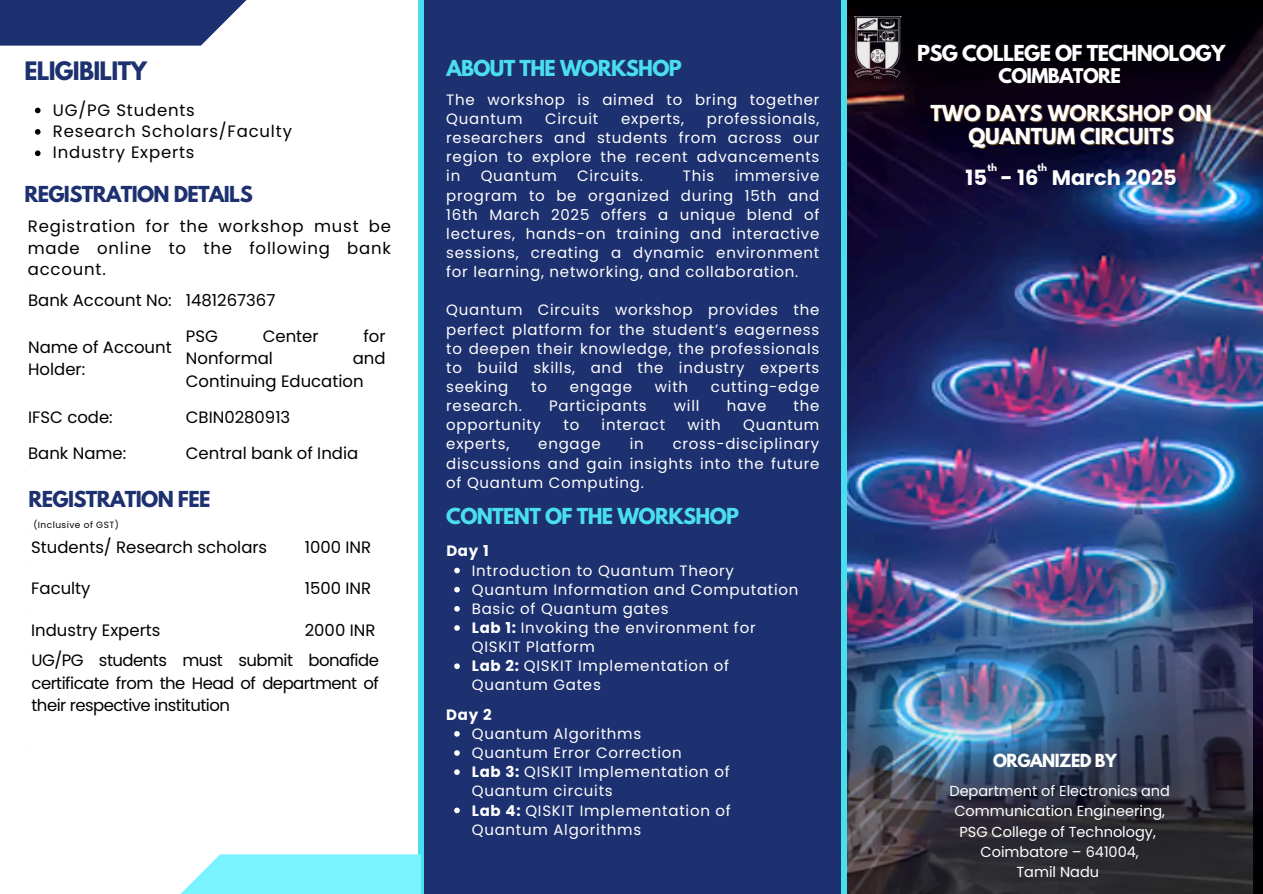
<style>
.page{position:relative;width:1263px;height:894px;background:#fff}
.page>*{position:absolute;margin:0;border:0;box-sizing:border-box;transform-origin:0 0}
.t1{font:700 22.5px "League Spartan";letter-spacing:-.03em;color:#1d306f}
.t2{font:700 21px "Poppins";color:#fff}
.t3{font:700 19.5px "League Spartan";letter-spacing:-.03em;color:#4adfee}
.t4{font:700 19.5px "League Spartan";letter-spacing:-.03em;color:#1d306f}
.t5{font:700 19.5px "League Spartan";letter-spacing:-.005em;color:#fff}
.t6{font:700 19.5px "League Spartan";letter-spacing:-.03em;color:#fff}
.t7{font:700 18px "League Spartan";letter-spacing:-.03em;color:#fff}
.t8{font:16.5px/22.5px "Poppins";color:#000}
.t9{font:16.5px "Poppins";letter-spacing:.05em;color:#000}
.t10{font:700 15.9px "League Spartan";letter-spacing:-.03em;color:#fff}
.t11{font:15px/19.2px "Poppins";letter-spacing:.05em;color:#fff}
.t12{font:700 15px "Poppins";letter-spacing:.05em;color:#fff}
.t13{font:14.55px/20.2px "Poppins";color:#fff;text-align:center}
.t14{font:9px "Poppins";letter-spacing:.05em;color:#000}
.t15{font:700 9px "League Spartan";color:#fff}
.s1{font-weight:700}
</style>
<div class="page">
<svg style="left:0;top:0;width:247px;height:46px;background:#34457d"></svg>
<div style="left:422px;top:0;width:421px;height:893px;background:#1d306f"></div>
<img style="left:847px;top:0;width:416px;height:893px">
<img style="left:847px;top:488px;width:406px;height:405px">
<img style="left:854px;top:17px;width:47px;height:61px">
<svg style="left:35px;top:108px;width:6px;height:5px"></svg>
<svg style="left:35px;top:129px;width:6px;height:6px"></svg>
<svg style="left:35px;top:150px;width:6px;height:6px"></svg>
<div style="left:841px;top:0;width:6px;height:893px;background:#4adfee"></div>
<div style="left:418px;top:0;width:6px;height:893px;background:#4adfee"></div>
<svg style="left:454px;top:567px;width:6px;height:6px"></svg>
<svg style="left:454px;top:586px;width:6px;height:6px"></svg>
<svg style="left:454px;top:606px;width:6px;height:5px"></svg>
<svg style="left:454px;top:625px;width:6px;height:5px"></svg>
<svg style="left:454px;top:663px;width:6px;height:5px"></svg>
<svg style="left:454px;top:731px;width:6px;height:5px"></svg>
<svg style="left:454px;top:750px;width:6px;height:5px"></svg>
<svg style="left:454px;top:769px;width:6px;height:5px"></svg>
<svg style="left:454px;top:807px;width:6px;height:6px"></svg>
<svg style="left:181px;top:854px;width:240px;height:39px;background:#84f4fe"></svg>
<p class="t1" style="left:24px;top:59px;width:124px">ELIGIBILITY</p>
<p class="t9" style="left:53px;top:98px;width:144px">UG/PG Students</p>
<p class="t9" style="left:53px;top:120px;width:241px">Research Scholars/Faculty</p>
<h5 class="t9" style="left:53px;top:141px;width:143px">Industry Experts</h5>
<p class="t4" style="left:24px;top:184px;width:230px">REGISTRATION DETAILS</p>
<h2 class="t8" style="left:28px;top:216px;width:365px;line-height:21.3px;text-align:justify">Registration for the workshop must be made online to the following bank account.</h2>
<h3 class="t8" style="left:28px;top:288px;width:145px">Bank Account No:</h3>
<h6 class="t8" style="left:186px;top:288px;width:91px">1481267367</h6>
<h6 class="t8" style="left:28px;top:336px;width:145px">Name of Account<br>Holder:</h6>
<h3 class="t8" style="left:186px;top:324px;width:34px">PSG</h3>
<h3 class="t8" style="left:263px;top:324px;width:57px">Center</h3>
<h3 class="t8" style="left:363px;top:324px;width:24px">for</h3>
<h3 class="t8" style="left:186px;top:347px;width:89px">Nonformal</h3>
<h3 class="t8" style="left:186px;top:347px;width:201px;text-indent:167px">and<br>Continuing Education</h3>
<h5 class="t8" style="left:28px;top:405px;width:86px">IFSC code:</h5>
<p class="t8" style="left:186px;top:405px;width:106px">CBIN0280913</p>
<p class="t8" style="left:28px;top:441px;width:100px">Bank Name:</p>
<p class="t8" style="left:186px;top:441px;width:174px">Central bank of India</p>
<p class="t4" style="left:28px;top:489px;width:183px">REGISTRATION FEE</p>
<p class="t8" style="left:31px;top:536px;width:238px">Students/ Research scholars</p>
<p class="t8" style="left:305px;top:536px;width:68px">1000 INR</p>
<h3 class="t8" style="left:31px;top:576px;width:61px">Faculty</h3>
<p class="t8" style="left:305px;top:576px;width:68px">1500 INR</p>
<p class="t8" style="left:31px;top:618px;width:131px">Industry Experts</p>
<p class="t8" style="left:305px;top:618px;width:72px">2000 INR</p>
<p class="t14" style="left:33px;top:518px;width:87px">(Inclusive of GST)</p>
<p class="t8" style="left:32px;top:648px;width:349px;text-align:justify">UG/PG students must submit bonafide certificate from the Head of department of their respective institution</p>
<p class="t3" style="left:446px;top:58px;width:237px">ABOUT THE WORKSHOP</p>
<p class="t11" style="left:446px;top:90px;width:375px">The workshop is aimed to bring together<br>Quantum</p>
<p class="t11" style="left:446px;top:109px;width:375px;text-align:justify;text-indent:261px">professionals, researchers and students from across our region to explore the recent advancements in</p>
<p class="t11" style="left:545px;top:109px;width:55px">Circuit</p>
<p class="t11" style="left:621px;top:109px;width:65px">experts,</p>
<p class="t11" style="left:446px;top:166px;width:375px;text-align:justify;text-indent:288px">immersive program to be organized during 15th and 16th March 2025 offers a unique blend of lectures, hands-on training and interactive sessions, creating a dynamic environment for learning, networking, and collaboration.</p>
<p class="t11" style="left:446px;top:300px;width:375px;text-align:justify">Quantum Circuits workshop provides the perfect platform for the student’s eagerness to deepen their knowledge, the professionals to build skills, and the industry experts seeking</p>
<p class="t11" style="left:481px;top:166px;width:78px">Quantum</p>
<p class="t11" style="left:577px;top:166px;width:67px">Circuits.</p>
<p class="t11" style="left:683px;top:166px;width:33px">This</p>
<p class="t11" style="left:531px;top:377px;width:17px">to</p>
<p class="t11" style="left:570px;top:377px;width:64px">engage</p>
<p class="t11" style="left:655px;top:377px;width:35px">with</p>
<p class="t11" style="left:711px;top:377px;width:110px">cutting-edge</p>
<p class="t11" style="left:446px;top:396px;width:77px">research.</p>
<p class="t11" style="left:549px;top:396px;width:99px">Participants</p>
<p class="t11" style="left:674px;top:396px;width:27px">will</p>
<p class="t11" style="left:727px;top:396px;width:41px">have</p>
<p class="t11" style="left:793px;top:396px;width:27px">the</p>
<p class="t11" style="left:446px;top:415px;width:96px">opportunity</p>
<p class="t11" style="left:563px;top:415px;width:17px">to</p>
<p class="t11" style="left:602px;top:415px;width:65px">interact</p>
<p class="t11" style="left:688px;top:415px;width:35px">with</p>
<p class="t11" style="left:743px;top:415px;width:78px">Quantum</p>
<p class="t11" style="left:446px;top:434px;width:65px">experts,</p>
<p class="t11" style="left:538px;top:434px;width:64px">engage</p>
<p class="t11" style="left:630px;top:434px;width:16px">in</p>
<p class="t11" style="left:446px;top:434px;width:375px;text-align:justify;text-indent:226px">cross-disciplinary discussions and gain insights into the future of Quantum Computing.</p>
<h6 class="t3" style="left:446px;top:506px;width:294px">CONTENT OF THE WORKSHOP</h6>
<p class="t12" style="left:446px;top:540px;width:44px">Day 1</p>
<h1 class="t11" style="left:472px;top:560px;width:264px">Introduction to Quantum Theory</h1>
<p class="t11" style="left:472px;top:579px;width:328px">Quantum Information and Computation</p>
<p class="t11" style="left:472px;top:599px;width:198px">Basic of Quantum gates</p>
<p class="t11" style="left:472px;top:618px;width:285px"><span class="s1">Lab 1:</span> Invoking the environment for<br>QISKIT Platform</p>
<h3 class="t11" style="left:472px;top:656px;width:259px"><span class="s1">Lab 2:</span> QISKIT Implementation of<br>Quantum Gates</h3>
<p class="t12" style="left:446px;top:703px;width:47px">Day 2</p>
<p class="t11" style="left:472px;top:723px;width:171px">Quantum Algorithms</p>
<p class="t11" style="left:472px;top:743px;width:212px">Quantum Error Correction</p>
<p class="t11" style="left:472px;top:762px;width:259px"><span class="s1">Lab 3:</span> QISKIT Implementation of<br>Quantum circuits</p>
<p class="t11" style="left:472px;top:800px;width:260px"><span class="s1">Lab 4:</span> QISKIT Implementation of<br>Quantum Algorithms</p>
<p class="t6" style="left:917px;top:44px;width:310px">PSG COLLEGE OF TECHNOLOGY</p>
<h4 class="t7" style="left:998px;top:67px;width:124px">COIMBATORE</h4>
<p class="t5" style="left:930px;top:104px;width:283px">TWO DAYS WORKSHOP ON</p>
<p class="t5" style="left:968px;top:127px;width:207px">QUANTUM CIRCUITS</p>
<p class="t15" style="left:987px;top:163px;width:11px">th</p>
<p class="t15" style="left:1038px;top:163px;width:11px">th</p>
<p class="t2" style="left:966px;top:162px;width:213px">15 - 16 March 2025</p>
<p class="t10" style="left:993px;top:752px;width:125px">ORGANIZED BY</p>
<p class="t13" style="left:949px;top:780px;width:222px">Department of Electronics and<br>Communication Engineering,</p>
<h3 class="t13" style="left:959px;top:821px;width:198px">PSG College of Technology,</h3>
<h3 class="t13" style="left:980px;top:841px;width:160px">Coimbatore – 641004,</h3>
<h3 class="t13" style="left:1016px;top:861px;width:84px">Tamil Nadu</h3>
</div>
